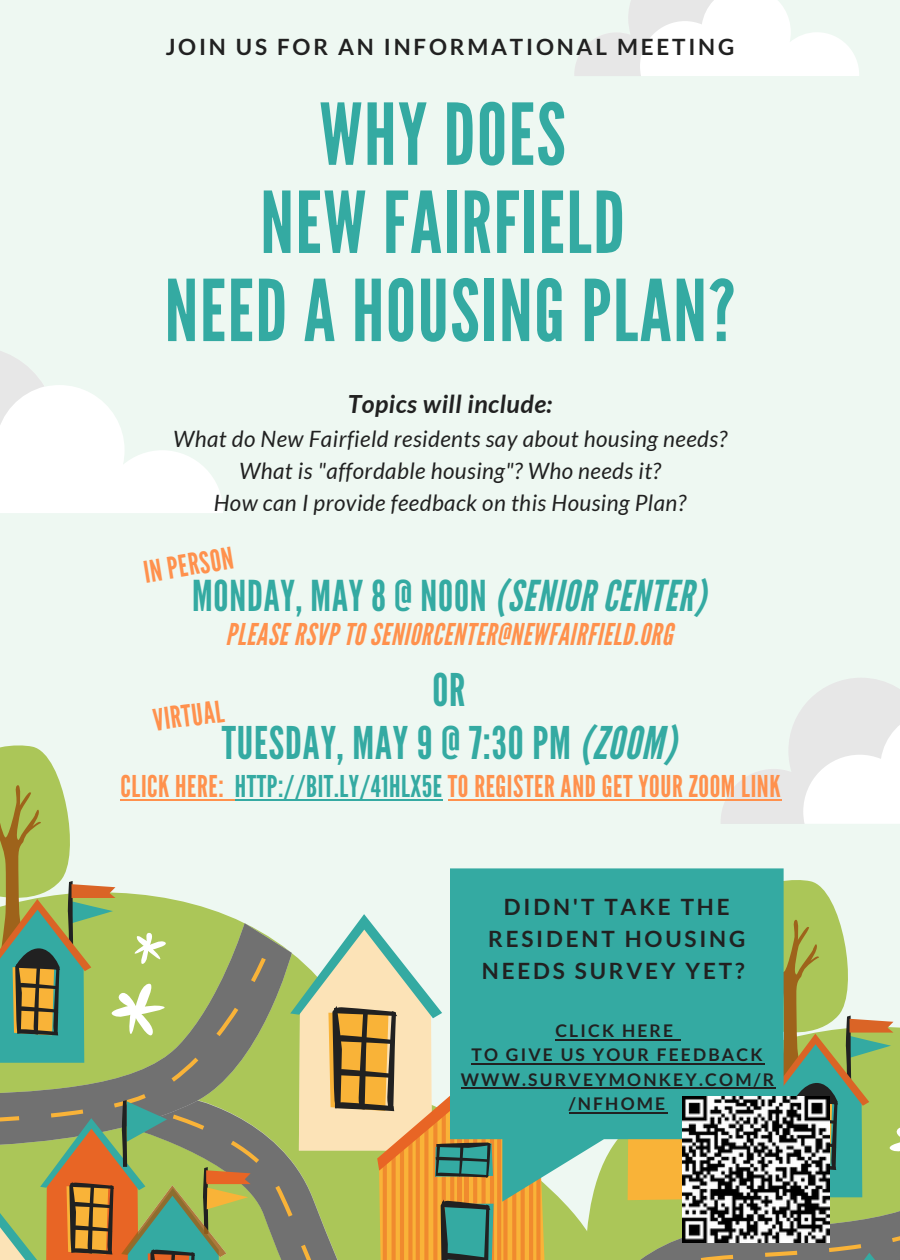
<style>
.page{position:relative;width:900px;height:1260px;background:#eef8f2}
.page>*{position:absolute;margin:0;border:0;box-sizing:border-box;transform-origin:0 0}
.t1{font:85px/88px "League Gothic";letter-spacing:.02em;color:#34aaa2;text-align:center}
.t2{font:45px/52.5px "League Gothic";letter-spacing:.02em;color:#34aaa2;text-align:center}
.t3{font:42.5px "League Gothic";letter-spacing:.02em;color:#34aaa2}
.t4{font:30px "League Gothic";letter-spacing:.02em;color:#ff914d}
.t5{font:italic 30px "League Gothic";letter-spacing:.02em;color:#ff914d}
.t6{font:italic 700 25px "Lato";letter-spacing:.02em;color:#212121}
.t7{font:italic 22.5px/32px "Lato";letter-spacing:.02em;color:#212121;text-align:center}
.t8{font:700 22.5px/32px "Lato";letter-spacing:.125em;color:#212121;text-align:center}
.t9{font:700 17.5px/24.5px "Lato";letter-spacing:.125em;color:#212121;text-align:center}
.s1{font-style:italic}
.s2{color:#34aaa2}
</style>
<div class="page">
<svg style="left:170px;top:899px;width:414px;height:361px"></svg>
<svg style="left:170px;top:923px;width:120px;height:192px;fill:#abc658"></svg>
<svg style="left:251px;top:1115px;width:39px;height:145px;fill:#717171"></svg>
<svg style="left:0;top:958px;width:266px;height:244px;fill:#717171"></svg>
<svg style="left:290px;top:914px;width:278px;height:346px"></svg>
<svg style="left:0;top:1100px;width:251px;height:160px"></svg>
<svg style="left:0;top:745px;width:170px;height:318px"></svg>
<svg style="left:574px;top:0;width:285px;height:76px"></svg>
<svg style="left:0;top:351px;width:223px;height:162px"></svg>
<svg style="left:721px;top:678px;width:179px;height:146px"></svg>
<svg style="left:599px;top:1200px;width:301px;height:60px;fill:#abc658"></svg>
<svg style="left:818px;top:1235px;width:82px;height:25px"></svg>
<svg style="left:450px;top:868px;width:333px;height:334px;fill:#34aaa2"></svg>
<hr style="left:555px;top:1039px;width:120px;height:2px;background:#212121">
<svg style="left:603px;top:878px;width:297px;height:322px"></svg>
<hr style="left:472px;top:1063px;width:293px;height:2px;background:#212121">
<hr style="left:461px;top:1087px;width:315px;height:2px;background:#212121">
<hr style="left:569px;top:1112px;width:99px;height:2px;background:#212121">
<img style="left:683px;top:1097px;width:146px;height:146px">
<hr style="left:121px;top:799px;width:103px;height:2px;background:#ff914d">
<svg style="left:224px;top:799px;width:11px;height:2px"></svg>
<hr style="left:235px;top:799px;width:208px;height:2px;background:#34aaa2">
<hr style="left:448px;top:799px;width:333px;height:2px;background:#ff914d">
<p class="t8" style="left:166px;top:30px;width:570px">JOIN US FOR AN INFORMATIONAL MEETING</p>
<h1 class="t1" style="left:165px;top:92px;width:572px">WHY DOES<br>NEW FAIRFIELD<br>NEED A HOUSING PLAN?</h1>
<p class="t6" style="left:348px;top:388px;width:206px">Topics will include:</p>
<p class="t7" style="left:173px;top:422px;width:555px">What do New Fairfield residents say about housing needs?<br>What is "affordable housing"? Who needs it?<br>How can I provide feedback on this Housing Plan?</p>
<h3 class="t4" style="left:141px;top:555px;width:92px;rotate:-9deg">IN PERSON</h3>
<h3 class="t3" style="left:192px;top:571px;width:515px">MONDAY, MAY 8 @ NOON <span class="s1">(SENIOR CENTER)</span></h3>
<h3 class="t5" style="left:226px;top:617px;width:448px">PLEASE RSVP TO SENIORCENTER@NEWFAIRFIELD.ORG</h3>
<h2 class="t2" style="left:222px;top:665px;width:456px">OR<br>TUESDAY, MAY 9 @ 7:30 PM <span class="s1">(ZOOM)</span></h2>
<h3 class="t4" style="left:151px;top:703px;width:73px;rotate:-7deg">VIRTUAL</h3>
<h3 class="t4" style="left:121px;top:769px;width:662px">CLICK HERE: <span class="s2">HTTP://BIT.LY/41HLX5E</span> TO REGISTER AND GET YOUR ZOOM LINK</h3>
<p class="t8" style="left:482px;top:890px;width:265px">DIDN'T TAKE THE<br>RESIDENT HOUSING<br>NEEDS SURVEY YET?</p>
<p class="t9" style="left:461px;top:1018px;width:315px">CLICK HERE<br>TO GIVE US YOUR FEEDBACK<br>WWW.SURVEYMONKEY.COM/R /NFHOME</p>
</div>
